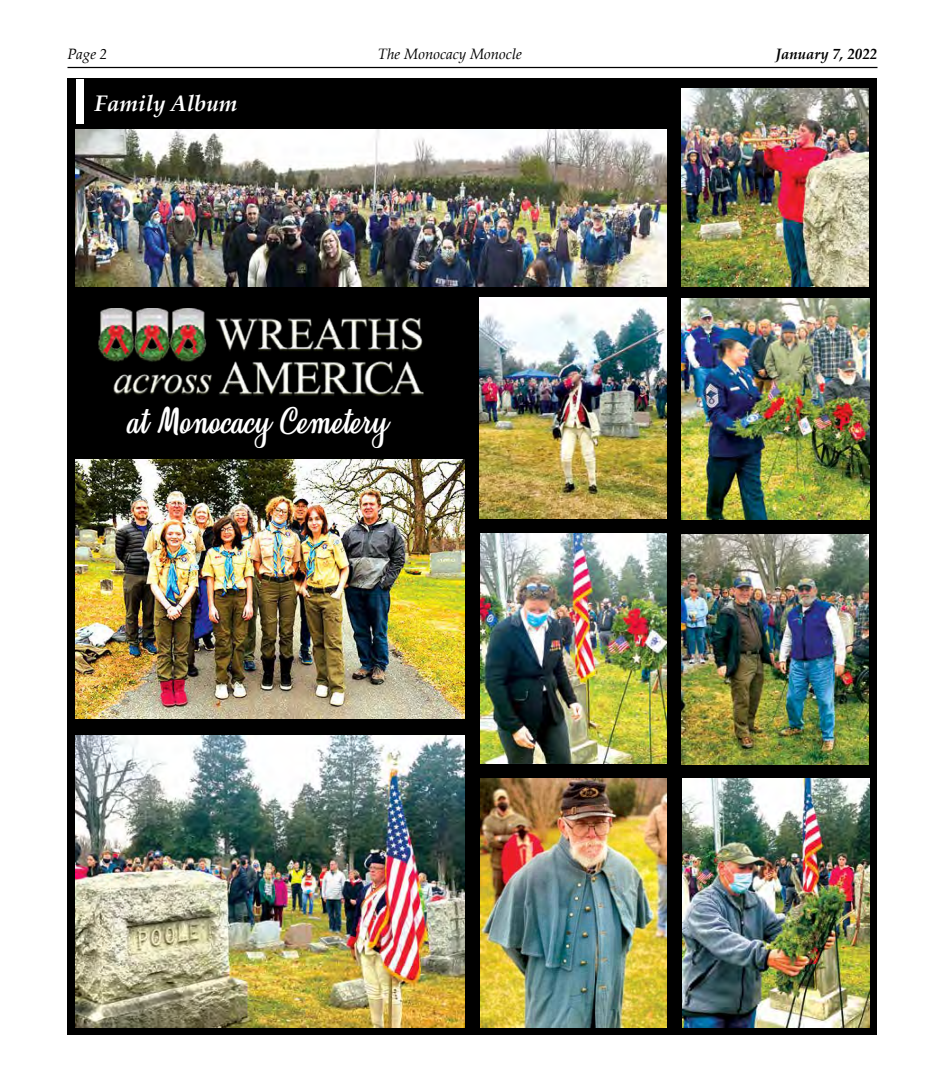
<style>
.page{position:relative;width:945px;height:1080px;background:#fff}
.page>*{position:absolute;margin:0;border:0;box-sizing:border-box;transform-origin:0 0}
.t1{font:31.12px "Honeymoon Personal Use";color:#fff}
.t2{font:italic 700 22.5px "Palatino Linotype";color:#fff}
.t3{font:italic 15px "Palatino Linotype";color:#000}
.t4{font:italic 700 15px "Palatino Linotype";color:#000}
</style>
<div class="page">
<hr style="left:68px;top:67px;width:810px;height:1px;background:#000">
<div style="left:68px;top:79px;width:810px;height:956px;background:#000"></div>
<div style="left:76px;top:79px;width:8px;height:45px;background:#fff"></div>
<img style="left:682px;top:534px;width:186px;height:230px">
<img style="left:480px;top:778px;width:187px;height:249px">
<img style="left:76px;top:736px;width:389px;height:292px">
<img style="left:479px;top:297px;width:188px;height:221px">
<img style="left:480px;top:533px;width:187px;height:230px">
<img style="left:682px;top:779px;width:187px;height:248px">
<img style="left:682px;top:89px;width:186px;height:197px">
<img style="left:76px;top:459px;width:389px;height:260px">
<img style="left:76px;top:130px;width:591px;height:156px">
<img style="left:682px;top:298px;width:187px;height:222px">
<img style="left:99px;top:308px;width:325px;height:88px">
<p class="t3" style="left:68px;top:43px;width:41px">Page 2</p>
<p class="t3" style="left:378px;top:43px;width:146px">The Monocacy Monocle</p>
<p class="t4" style="left:775px;top:43px;width:104px">January 7, 2022</p>
<h2 class="t2" style="left:94px;top:88px;width:145px">Family Album</h2>
<h1 class="t1" style="left:127px;top:404px;width:262px">at Monocacy Cemetery</h1>
</div>
